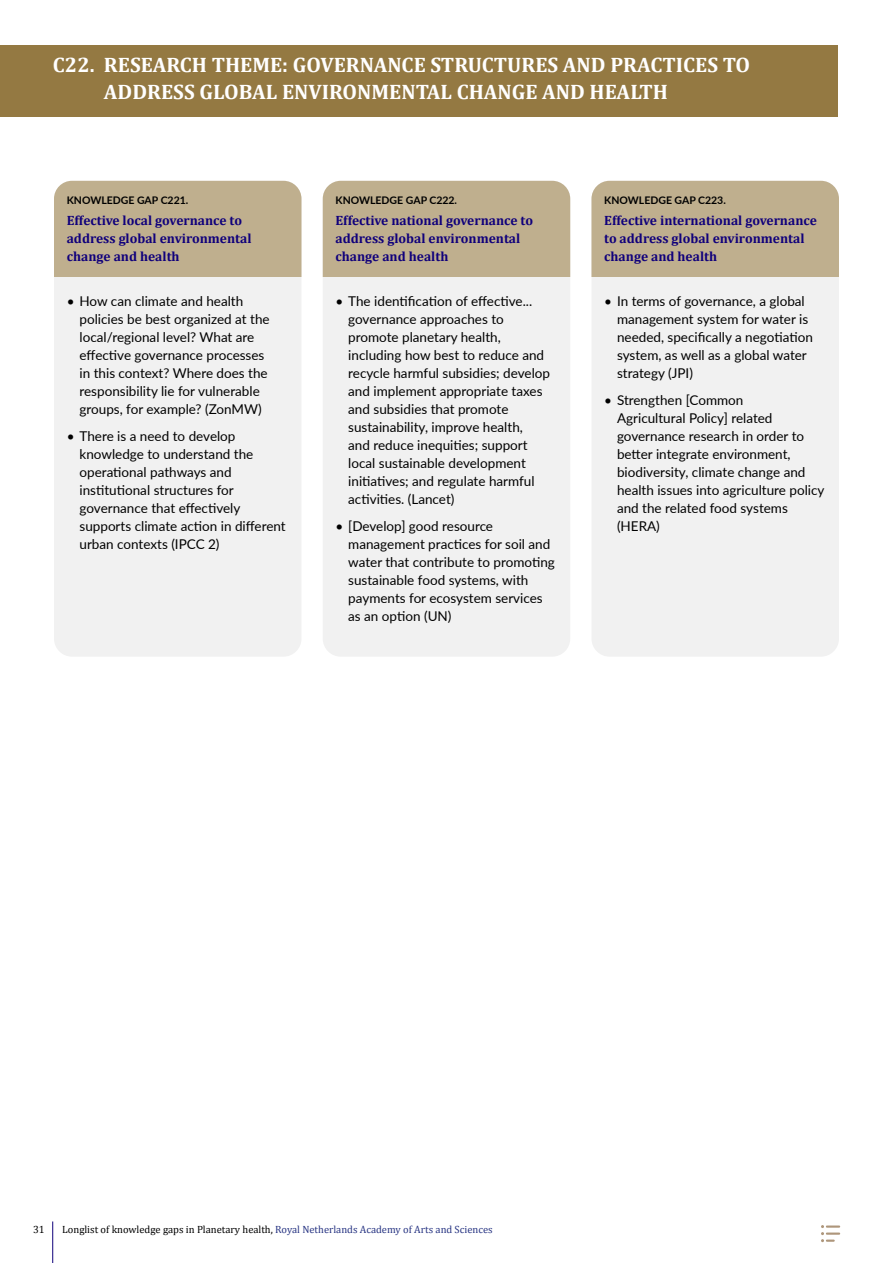
<style>
.page{position:relative;width:893px;height:1263px;background:#fff}
.page>*{position:absolute;margin:0;border:0;box-sizing:border-box;transform-origin:0 0}
.SubSubAreaTitle_gold{font:700 21px/27px "Cambria";color:#fff}
.t1{font:13.5px/18px "Lato";color:#000}
.KnowledgeGapTitle{font:700 13.5px/18px "Cambria";color:#10007b}
.t2{font:10.5px "Cambria";color:#000}
.KnowledgeGapTitle-2{font:700 10.5px "Lato";color:#000}
.s1{color:#283583}
</style>
<div class="page">
<hr style="left:52px;top:1221px;width:1px;height:42px;background:#10007b">
<svg style="left:821px;top:1225px;width:19px;height:17px"></svg>
<div style="left:591px;top:181px;width:248px;height:476px;background:#f1f1f1;border-radius:18px"></div>
<div style="left:591px;top:181px;width:248px;height:96px;background:#bfaf8e"></div>
<div style="left:323px;top:181px;width:247px;height:476px;background:#f1f1f1;border-radius:18px"></div>
<div style="left:323px;top:181px;width:247px;height:96px;background:#bfaf8e"></div>
<div style="left:54px;top:181px;width:247px;height:476px;background:#f1f1f1;border-radius:18px"></div>
<div style="left:54px;top:181px;width:247px;height:96px;background:#bfaf8e"></div>
<div style="left:0;top:45px;width:838px;height:72px;background:#947942"></div>
<h4 class="SubSubAreaTitle_gold" style="left:104px;top:51px;width:648px;text-indent:-51px">C22. RESEARCH THEME: GOVERNANCE STRUCTURES AND PRACTICES TO<br>ADDRESS GLOBAL ENVIRONMENTAL CHANGE AND HEALTH</h4>
<h5 class="KnowledgeGapTitle-2" style="left:67px;top:192px;width:123px">KNOWLEDGE GAP C221.</h5>
<h5 class="KnowledgeGapTitle" style="left:67px;top:211px;width:186px">Effective local governance to address global environmental change and health</h5>
<p class="t1" style="left:80px;top:292px;width:192px;text-indent:-13px">• How can climate and health policies be best organized at the local/regional level? What are effective governance processes in this context? Where does the responsibility lie for vulnerable groups, for example? (ZonMW)</p>
<p class="t1" style="left:80px;top:427px;width:208px;text-indent:-13px">• There is a need to develop knowledge to understand the operational pathways and institutional structures for governance that effectively supports climate action in different urban contexts (IPCC 2)</p>
<h5 class="KnowledgeGapTitle-2" style="left:335px;top:192px;width:123px">KNOWLEDGE GAP C222.</h5>
<h5 class="KnowledgeGapTitle" style="left:335px;top:211px;width:199px">Effective national governance to address global environmental change and health</h5>
<p class="t1" style="left:348px;top:292px;width:203px;text-indent:-13px">• The identification of effective... governance approaches to promote planetary health, including how best to reduce and recycle harmful subsidies; develop and implement appropriate taxes and subsidies that promote sustainability, improve health,<br>and reduce inequities; support local sustainable development initiatives; and regulate harmful activities. (Lancet)</p>
<p class="t1" style="left:348px;top:517px;width:208px;text-indent:-13px">• [Develop] good resource management practices for soil and water that contribute to promoting sustainable food systems, with payments for ecosystem services as an option (UN)</p>
<h5 class="KnowledgeGapTitle-2" style="left:604px;top:192px;width:123px">KNOWLEDGE GAP C223.</h5>
<h5 class="KnowledgeGapTitle" style="left:604px;top:211px;width:214px">Effective international governance to address global environmental change and health</h5>
<p class="t1" style="left:617px;top:292px;width:197px;text-indent:-13px">• In terms of governance, a global management system for water is needed, specifically a negotiation system, as well as a global water strategy (JPI)</p>
<p class="t1" style="left:617px;top:391px;width:209px;text-indent:-13px">• Strengthen [Common<br>Agricultural Policy] related governance research in order to better integrate environment, biodiversity, climate change and health issues into agriculture policy and the related food systems (HERA)</p>
<p class="t2" style="left:33px;top:1223px;width:13px">31</p>
<p class="t2" style="left:62px;top:1223px;width:432px">Longlist of knowledge gaps in Planetary health, <span class="s1">Royal Netherlands Academy of Arts and Sciences</span></p>
</div>
